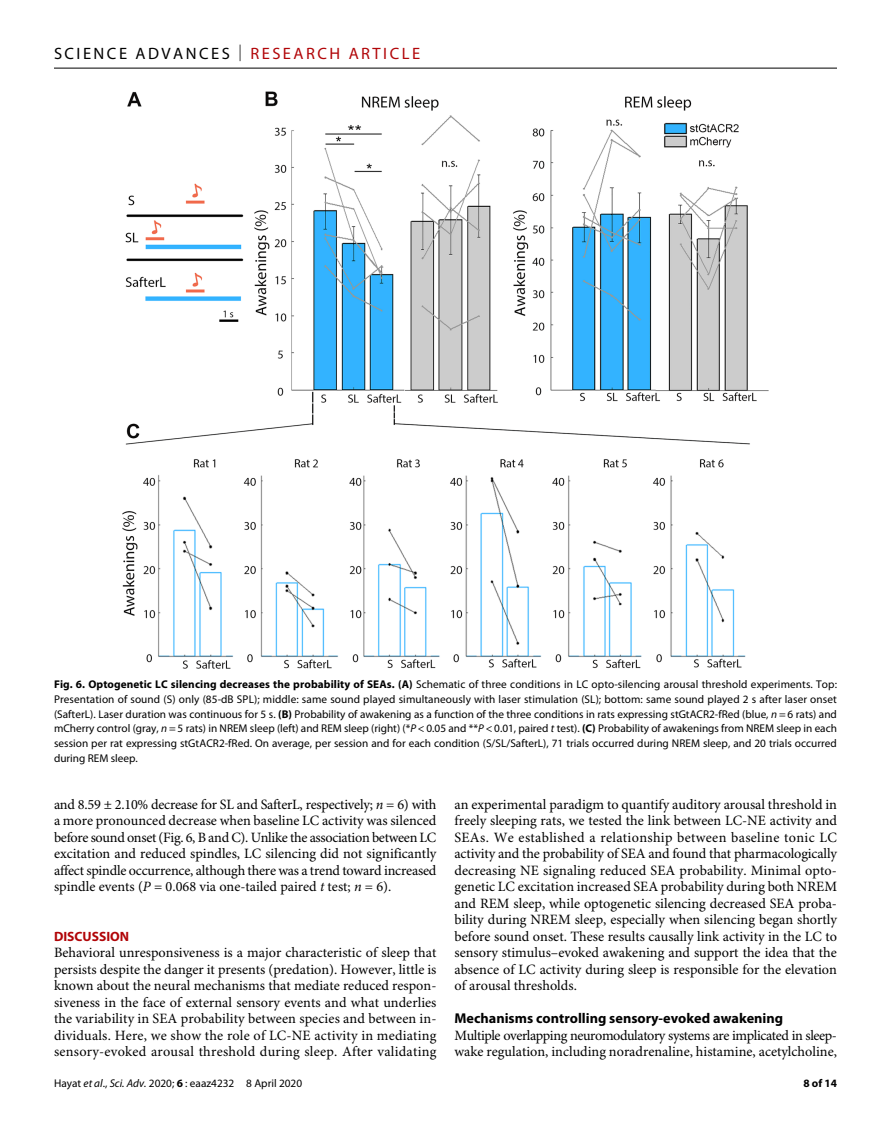
<style>
.page{position:relative;width:891px;height:1134px;background:#fff}
.page>*{position:absolute;margin:0;border:0;box-sizing:border-box;transform-origin:0 0}
.t1{font:16.5px "Myriad Pro";letter-spacing:.15em;color:#000}
.t2{font:14.25px/16.5px "Minion Pro";color:#000;text-align:justify}
.t3{font:14.25px/16.5px "Minion Pro";letter-spacing:-.03em;color:#000}
.t4{font:700 14.25px "Myriad Pro";color:#000}
.t5{font:700 13.5px "Myriad Pro";color:#b10508}
.t6{font:11.25px/15px "Myriad Pro";color:#000;text-align:justify}
.t7{font:700 11.25px "Myriad Pro";color:#000}
.s1{font-weight:300}
.s2{color:#b10508}
.s3{font-weight:700}
.s4{font-style:italic}
</style>
<div class="page">
<hr style="left:54px;top:68px;width:783px;height:1px;background:#000">
<img style="left:122px;top:91px;width:647px;height:578px">
<p class="t1" style="left:54px;top:40px;width:368px">SCIENCE ADVANCES <span class="s1">|</span> <span class="s2">RESEARCH ARTICLE</span></p>
<p class="t6" style="left:54px;top:676px;width:785px"><span class="s3">Fig. 6. Optogenetic LC silencing decreases the probability of SEAs. (A)</span> Schematic of three conditions in LC opto-silencing arousal threshold experiments. Top:<br>Presentation of sound (S) only (85-dB SPL); middle: same sound played simultaneously with laser stimulation (SL); bottom: same sound played 2 s after laser onset (SafterL). Laser duration was continuous for 5 s. <span class="s3">(B)</span> Probability of awakening as a function of the three conditions in rats expressing stGtACR2-fRed (blue, <span class="s4">n</span> = 6 rats) and mCherry control (gray, <span class="s4">n</span> = 5 rats) in NREM sleep (left) and REM sleep (right) (*<span class="s4">P</span> &lt; 0.05 and **<span class="s4">P</span> &lt; 0.01, paired <span class="s4">t</span> test). <span class="s3">(C)</span> Probability of awakenings from NREM sleep in each session per rat expressing stGtACR2-fRed. On average, per session and for each condition (S/SL/SafterL), 71 trials occurred during NREM sleep, and 20 trials occurred during REM sleep.</p>
<p class="t2" style="left:54px;top:797px;width:384px">and 8.59 ± 2.10% decrease for SL and SafterL, respectively; <span class="s4">n</span> = 6) with a more pronounced decrease when baseline LC activity was silenced before sound onset (Fig. 6, B and C). Unlike the association between LC excitation and reduced spindles, LC silencing did not significantly affect spindle occurrence, although there was a trend toward increased spindle events (<span class="s4">P</span> = 0.068 via one-tailed paired <span class="s4">t</span> test; <span class="s4">n</span> = 6).</p>
<p class="t5" style="left:54px;top:925px;width:77px">DISCUSSION</p>
<p class="t2" style="left:54px;top:946px;width:384px">Behavioral unresponsiveness is a major characteristic of sleep that persists despite the danger it presents (predation). However, little is known about the neural mechanisms that mediate reduced respon&shy;siveness in the face of external sensory events and what underlies the variability in SEA probability between species and between in&shy;dividuals. Here, we show the role of LC-NE activity in mediating sensory-evoked arousal threshold during sleep. After validating</p>
<p class="t6" style="left:54px;top:1076px;width:250px">Hayat <span class="s4">et al</span>., <span class="s4">Sci. Adv.</span> 2020; <span class="s3">6</span> : eaaz4232 8 April 2020</p>
<p class="t2" style="left:454px;top:797px;width:384px">an experimental paradigm to quantify auditory arousal threshold in freely sleeping rats, we tested the link between LC-NE activity and SEAs. We established a relationship between baseline tonic LC activity and the probability of SEA and found that pharmacologically decreasing NE signaling reduced SEA probability. Minimal opto&shy;genetic LC excitation increased SEA probability during both NREM and REM sleep, while optogenetic silencing decreased SEA proba&shy;bility during NREM sleep, especially when silencing began shortly before sound onset. These results causally link activity in the LC to sensory stimulus–evoked awakening and support the idea that the absence of LC activity during sleep is responsible for the elevation of arousal thresholds.</p>
<p class="t4" style="left:454px;top:1007px;width:330px">Mechanisms controlling sensory-evoked awakening</p>
<p class="t3" style="left:454px;top:1028px;width:384px">Multiple overlapping neuromodulatory systems are implicated in sleep&shy;wake regulation, including noradrenaline, histamine, acetylcholine,</p>
<p class="t7" style="left:803px;top:1074px;width:35px">8 of 14</p>
</div>
